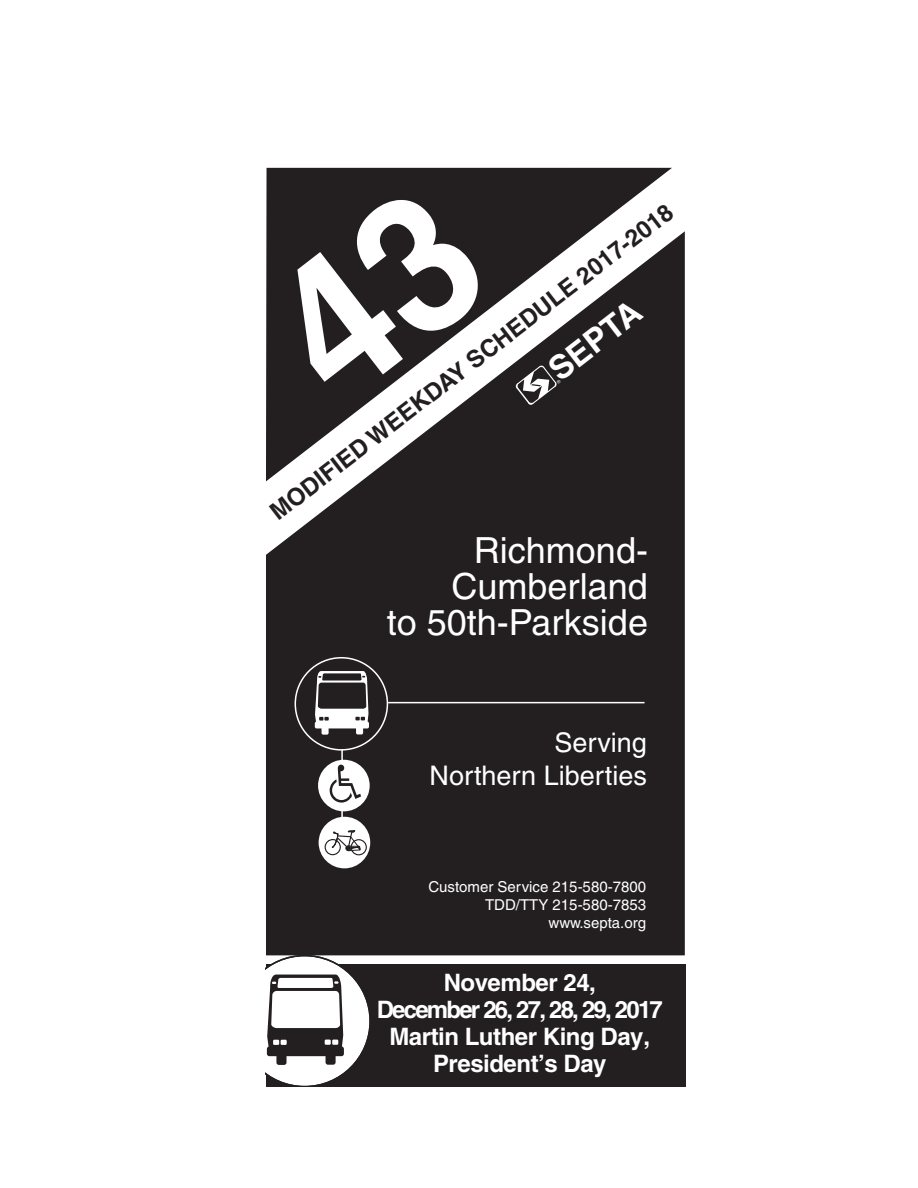
<style>
.page{position:relative;width:918px;height:1188px;background:#fff}
.page>*{position:absolute;margin:0;border:0;box-sizing:border-box;transform-origin:0 0}
.t1{font:36px/36px "Helvetica";color:#fff;text-align:right}
.t2{font:700 33px "Helvetica";color:#fff}
.t3{font:27px/32.2px "Helvetica";color:#fff;text-align:right}
.t4{font:700 24px/27px "Helvetica";letter-spacing:-.02em;color:#fff;text-align:center}
.t5{font:700 24px "Helvetica";color:#231f20}
.t6{font:15px/18px "Helvetica";color:#fff;text-align:right}
</style>
<div class="page">
<svg style="left:266px;top:168px;width:406px;height:63px;fill:#231f20"></svg>
<svg style="left:266px;top:231px;width:419px;height:724px;background:#363233"></svg>
<hr style="left:388px;top:702px;width:257px;height:1px;background:#fff">
<div style="left:295px;top:658px;width:92px;height:92px;background:#231f20;border-radius:50%"></div>
<div style="left:295px;top:657px;width:93px;height:94px;border:2px solid #fff;border-radius:50%"></div>
<div style="left:322px;top:726px;width:7px;height:9px;background:#fff;border-radius:2px"></div>
<div style="left:356px;top:725px;width:7px;height:9px;background:#fff;border-radius:2px"></div>
<div style="left:315px;top:722px;width:54px;height:6px;background:#fff;border-radius:2px"></div>
<svg style="left:315px;top:671px;width:53px;height:52px"></svg>
<hr style="left:341px;top:749px;width:2px;height:113px;background:#fff">
<div style="left:319px;top:817px;width:51px;height:51px;background:#fff;border-radius:50%"></div>
<svg style="left:320px;top:829px;width:47px;height:27px"></svg>
<div style="left:318px;top:760px;width:52px;height:51px;background:#fff;border-radius:50%"></div>
<svg style="left:330px;top:765px;width:31px;height:38px"></svg>
<div style="left:266px;top:964px;width:419px;height:122px;background:#231f20"></div>
<svg style="left:266px;top:956px;width:104px;height:130px"></svg>
<svg style="left:266px;top:183px;width:228px;height:222px;background:#3e3b3c"></svg>
<svg style="left:515px;top:365px;width:46px;height:40px"></svg>
<p class="t5" style="left:265px;top:505px;width:503px;rotate:-38deg">MODIFIED WEEKDAY SCHEDULE 2017-2018</p>
<h2 class="t2" style="left:541px;top:358px;width:109px;rotate:-38deg">SEPTA</h2>
<h1 class="t1" style="left:387px;top:533px;width:263px">Richmond-<br>Cumberland<br>to 50th-Parkside</h1>
<p class="t3" style="left:430px;top:727px;width:219px">Serving<br>Northern Liberties</p>
<p class="t6" style="left:428px;top:878px;width:219px">Customer Service 215-580-7800<br>TDD/TTY 215-580-7853 www.septa.org</p>
<p class="t4" style="left:377px;top:968px;width:288px">November 24,<br>December 26, 27, 28, 29, 2017<br>Martin Luther King Day,<br>President’s Day</p>
</div>
